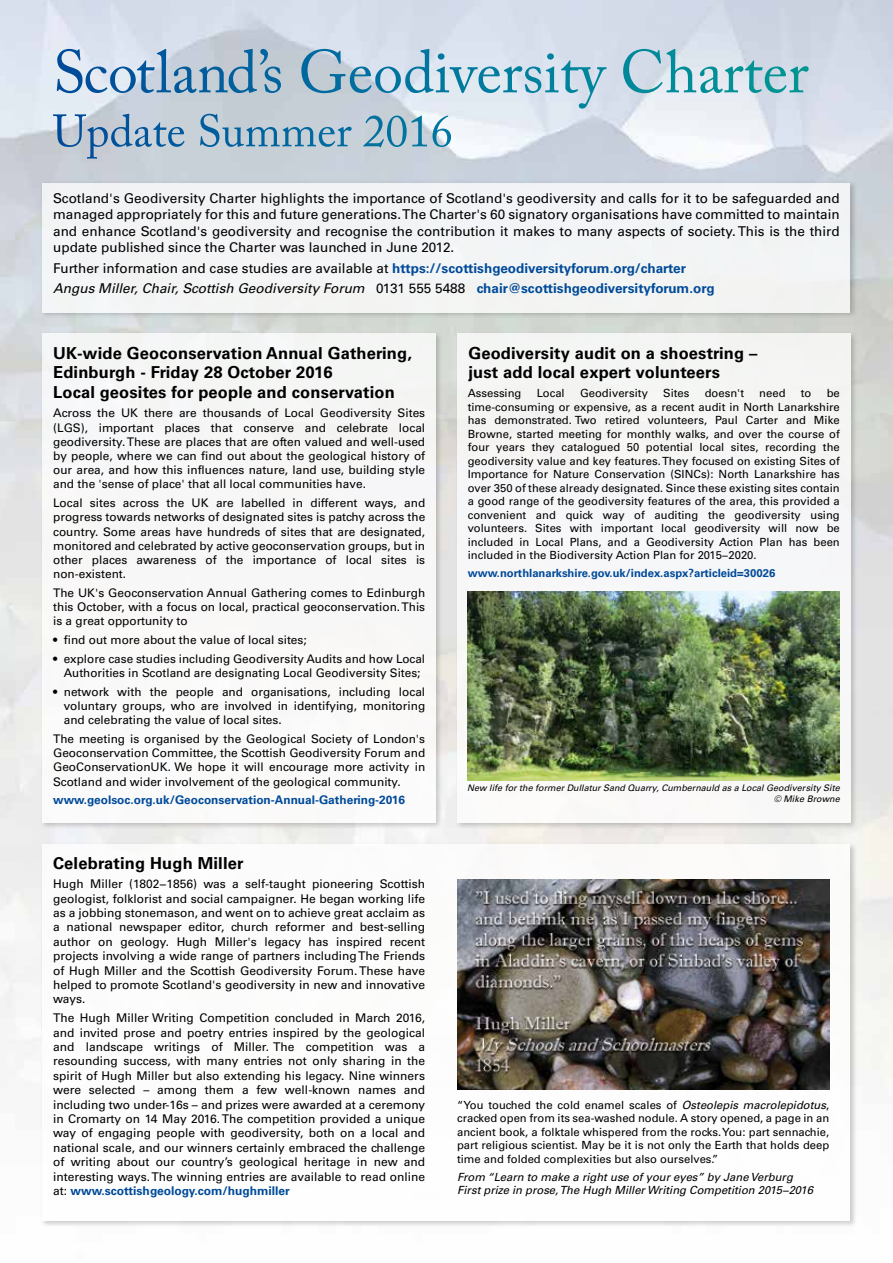
<style>
.page{position:relative;width:893px;height:1263px;background:#fff}
.page>*{position:absolute;margin:0;border:0;box-sizing:border-box;transform-origin:0 0}
.t1{font:700 16.5px/19.8px "Univers";letter-spacing:.01em;color:#000}
.t2{font:13.5px/16.2px "Univers";color:#000;text-align:justify}
.t3{font:700 13.5px "Univers";color:#004a99}
.t4{font:12px/14.4px "Univers";color:#000;text-align:justify}
.t5{font:11.85px/14.2px "Univers";color:#000;text-align:justify}
.t6{font:700 11.85px "Univers";color:#004a99}
.t7{font:11.25px/13.5px "Univers";color:#000;text-align:justify}
.t8{font:italic 11.25px/13.5px "Univers";color:#000}
.t9{font:700 11.25px "Univers";color:#004a99}
.t10{font:italic 9px/10.8px "Univers";color:#000;text-align:right}
.s1{font-weight:700;color:#004a99}
.s2{font-style:italic}
</style>
<div class="page">
<img style="left:38px;top:179px;width:821px;height:1049px">
<div style="left:43px;top:334px;width:393px;height:489px;background:#f7f7f7"></div>
<div style="left:43px;top:183px;width:807px;height:130px;background:#f2f4f5"></div>
<div style="left:43px;top:844px;width:807px;height:376px;background:#fff"></div>
<div style="left:457px;top:334px;width:393px;height:489px;background:#f6f6f7"></div>
<img style="left:468px;top:591px;width:372px;height:189px">
<img style="left:457px;top:879px;width:372px;height:211px">
<svg style="left:623px;top:49px;width:186px;height:44px"></svg>
<svg style="left:53px;top:49px;width:553px;height:110px"></svg>
<p class="t2" style="left:53px;top:190px;width:788px">Scotland's Geodiversity Charter highlights the importance of Scotland's geodiversity and calls for it to be safeguarded and managed appropriately for this and future generations. The Charter's 60 signatory organisations have committed to maintain and enhance Scotland's geodiversity and recognise the contribution it makes to many aspects of society. This is the third update published since the Charter was launched in June 2012.</p>
<p class="t2" style="left:53px;top:257px;width:634px;line-height:20.7px">Further information and case studies are available at <span class="s1">https://scottishgeodiversityforum.org/charter<br></span><span class="s2">Angus Miller, Chair, Scottish Geodiversity Forum</span> 0131 555 5488</p>
<p class="t3" style="left:477px;top:281px;width:239px">chair@scottishgeodiversityforum.org</p>
<h1 class="t1" style="left:53px;top:343px;width:360px">UK-wide Geoconservation Annual Gathering,<br>Edinburgh - Friday 28 October 2016<br>Local geosites for people and conservation</h1>
<h1 class="t1" style="left:468px;top:343px;width:291px">Geodiversity audit on a shoestring – just add local expert volunteers</h1>
<p class="t7" style="left:468px;top:386px;width:55px">Assessing</p>
<p class="t7" style="left:537px;top:386px;width:30px">Local</p>
<p class="t7" style="left:580px;top:386px;width:69px">Geodiversity</p>
<p class="t7" style="left:663px;top:386px;width:28px">Sites</p>
<p class="t7" style="left:705px;top:386px;width:41px">doesn't</p>
<p class="t7" style="left:759px;top:386px;width:28px">need</p>
<p class="t7" style="left:801px;top:386px;width:12px">to</p>
<p class="t7" style="left:468px;top:386px;width:374px;text-indent:359px">be time-consuming or expensive, as a recent audit in North Lanarkshire has demonstrated. Two retired volunteers, Paul Carter and Mike Browne, started meeting for monthly walks, and over the course of four years they catalogued 50 potential local sites, recording the geodiversity value and key features. They focused on existing Sites of Importance for Nature Conservation (SINCs): North Lanarkshire has over 350 of these already designated. Since these existing sites contain a good range of the geodiversity features of the area, this provided a convenient and quick way of auditing the geodiversity using volunteers. Sites with important local geodiversity will now be included in Local Plans, and a Geodiversity Action Plan has been included in the Biodiversity Action Plan for 2015−2020.</p>
<p class="t5" style="left:53px;top:406px;width:374px">Across the UK there are thousands of Local Geodiversity Sites (LGS), important places that conserve and celebrate local geodiversity. These are places that are often valued and well-used by people, where we can find out about the geological history of our area, and how this influences nature, land use, building style and the 'sense of place' that all local communities have.</p>
<p class="t5" style="left:53px;top:496px;width:374px">Local sites across the UK are labelled in different ways, and progress towards networks of designated sites is patchy across the country. Some areas have hundreds of sites that are designated, monitored and celebrated by active geoconservation groups, but in other places awareness of the importance of local sites is non-existent.</p>
<p class="t5" style="left:53px;top:586px;width:374px">The UK's Geoconservation Annual Gathering comes to Edinburgh this October, with a focus on local, practical geoconservation. This is a great opportunity to</p>
<p class="t5" style="left:53px;top:631px;width:6px;line-height:18.8px">• •</p>
<p class="t5" style="left:53px;top:684px;width:6px">•</p>
<p class="t9" style="left:468px;top:566px;width:309px">www.northlanarkshire.gov.uk/index.aspx?articleid=30026</p>
<p class="t5" style="left:64px;top:631px;width:363px;line-height:18.8px">find out more about the value of local sites;<br>explore case studies including Geodiversity Audits and how Local</p>
<p class="t5" style="left:64px;top:664px;width:363px;line-height:18.8px">Authorities in Scotland are designating Local Geodiversity Sites; network with the people and organisations, including local</p>
<p class="t5" style="left:64px;top:699px;width:363px">voluntary groups, who are involved in identifying, monitoring and celebrating the value of local sites.</p>
<p class="t5" style="left:53px;top:732px;width:374px">The meeting is organised by the Geological Society of London's Geoconservation Committee, the Scottish Geodiversity Forum and GeoConservationUK. We hope it will encourage more activity in Scotland and wider involvement of the geological community.</p>
<p class="t6" style="left:53px;top:792px;width:353px">www.geolsoc.org.uk/Geoconservation-Annual-Gathering-2016</p>
<h1 class="t1" style="left:53px;top:853px;width:192px">Celebrating Hugh Miller</h1>
<p class="t4" style="left:53px;top:877px;width:374px">Hugh Miller (1802−1856) was a self-taught pioneering Scottish geologist, folklorist and social campaigner. He began working life as a jobbing stonemason, and went on to achieve great acclaim as a national newspaper editor, church reformer and best-selling author on geology. Hugh Miller's legacy has inspired recent projects involving a wide range of partners including The Friends of Hugh Miller and the Scottish Geodiversity Forum. These have helped to promote Scotland's geodiversity in new and innovative ways.</p>
<p class="t4" style="left:53px;top:1011px;width:374px">The Hugh Miller Writing Competition concluded in March 2016, and invited prose and poetry entries inspired by the geological and landscape writings of Miller. The competition was a resounding success, with many entries not only sharing in the spirit of Hugh Miller but also extending his legacy. Nine winners were selected – among them a few well-known names and including two under-16s – and prizes were awarded at a ceremony in Cromarty on 14 May 2016. The competition provided a unique way of engaging people with geodiversity, both on a local and national scale, and our winners certainly embraced the challenge of writing about our country’s geological heritage in new and interesting ways. The winning entries are available to read online at: <span class="s1">www.scottishgeology.com/hughmiller</span></p>
<p class="t10" style="left:467px;top:783px;width:374px">New life for the former Dullatur Sand Quarry, Cumbernauld as a Local Geodiversity Site © Mike Browne</p>
<p class="t7" style="left:457px;top:1098px;width:374px">“You touched the cold enamel scales of <span class="s2">Osteolepis macrolepidotus</span>, cracked open from its sea-washed nodule. A story opened, a page in an ancient book, a folktale whispered from the rocks. You: part sennachie, part religious scientist. May be it is not only the Earth that holds deep time and folded complexities but also ourselves.”</p>
<p class="t8" style="left:457px;top:1170px;width:357px">From “Learn to make a right use of your eyes” by Jane Verburg<br>First prize in prose, The Hugh Miller Writing Competition 2015−2016</p>
</div>
